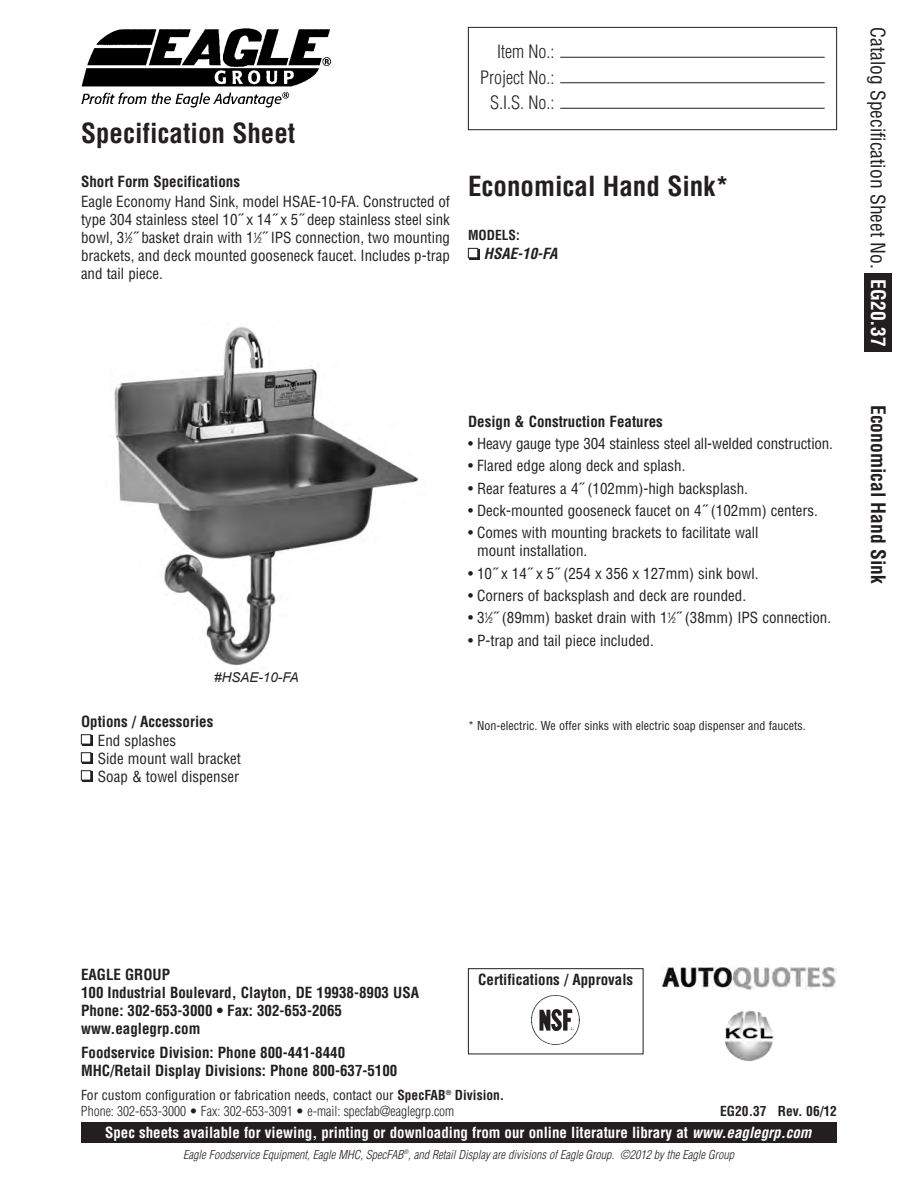
<style>
.page{position:relative;width:918px;height:1188px;background:#fff}
.page>*{position:absolute;margin:0;border:0;box-sizing:border-box;transform-origin:0 0}
.t1{font:700 condensed 27px "Helvetica";color:#231f20}
.t2{font:condensed 19.5px "Helvetica";color:#231f20}
.t3{font:700 condensed 19.5px "Helvetica";color:#231f20}
.t4{font:300 condensed 18px/25.5px "Helvetica";color:#231f20;text-align:right}
.t5{font:condensed 15px/18px "Helvetica";color:#231f20}
.t6{font:700 condensed 15px/18px "Helvetica";color:#231f20}
.t7{font:700 condensed 15px "Helvetica";color:#fff}
.t8{font:italic 700 condensed 15px "Helvetica";color:#231f20}
.t9{font:300 condensed 13.5px/16.2px "Helvetica";color:#231f20}
.t10{font:700 condensed 13.5px "Helvetica";color:#231f20}
.t11{font:italic 13.5px "Arial";color:#231f20}
.t12{font:italic 300 condensed 12px "Helvetica";color:#231f20}
.t13{font:condensed 12px "Helvetica";color:#231f20}
.s1{font-size:7.5px}
.s2{font-weight:700;color:#fff}
.s3{font-weight:400}
.s4{font-weight:700}
.s5{font-style:italic}
</style>
<div class="page">
<div style="left:864px;top:274px;width:28px;height:78px;background:#231f20"></div>
<div style="left:468px;top:27px;width:369px;height:103px;border:1px solid #231f20"></div>
<hr style="left:560px;top:82px;width:265px;height:1px;background:#231f20">
<hr style="left:560px;top:57px;width:265px;height:1px;background:#231f20">
<hr style="left:560px;top:108px;width:265px;height:1px;background:#231f20">
<div style="left:81px;top:1122px;width:756px;height:21px;background:#231f20"></div>
<div style="left:470px;top:250px;width:10px;height:10px;background:#231f20"></div>
<div style="left:468px;top:248px;width:10px;height:10px;background:#fff"></div>
<div style="left:468px;top:248px;width:10px;height:10px;border:1px solid #231f20"></div>
<div style="left:82px;top:736px;width:11px;height:10px;background:#231f20"></div>
<div style="left:81px;top:735px;width:10px;height:9px;background:#fff"></div>
<div style="left:81px;top:734px;width:10px;height:10px;border:1px solid #231f20"></div>
<div style="left:82px;top:754px;width:11px;height:10px;background:#231f20"></div>
<div style="left:81px;top:753px;width:10px;height:9px;background:#fff"></div>
<div style="left:81px;top:752px;width:10px;height:10px;border:1px solid #231f20"></div>
<div style="left:82px;top:772px;width:11px;height:10px;background:#231f20"></div>
<div style="left:81px;top:771px;width:10px;height:9px;background:#fff"></div>
<div style="left:81px;top:770px;width:10px;height:10px;border:1px solid #231f20"></div>
<svg style="left:724px;top:1010px;width:51px;height:51px"></svg>
<img style="left:724px;top:1011px;width:51px;height:49px;border-radius:50%">
<img style="left:662px;top:968px;width:175px;height:22px">
<div style="left:468px;top:968px;width:175px;height:86px;border:1px solid #231f20"></div>
<img style="left:531px;top:994px;width:50px;height:51px;border-radius:50%">
<img style="left:114px;top:326px;width:304px;height:340px">
<img style="left:81px;top:28px;width:250px;height:79px">
<h1 class="t1" style="left:81px;top:117px;width:216px">Specification Sheet</h1>
<p class="t6" style="left:81px;top:172px;width:161px">Short Form Specifications</p>
<p class="t5" style="left:81px;top:192px;width:371px;text-align:justify">Eagle Economy Hand Sink, model HSAE-10-FA. Constructed of type 304 stainless steel 10˝ x 14˝ x 5˝ deep stainless steel sink bowl, 3<sup>1</sup>⁄<span class="s1">2</span>˝ basket drain with 1<sup>1</sup>⁄<span class="s1">2</span>˝ IPS connection, two mounting brackets, and deck mounted gooseneck faucet. Includes p-trap and tail piece.</p>
<p class="t4" style="left:480px;top:39px;width:76px">Item No.:<br>Project No.:<br>S.I.S. No.:</p>
<h1 class="t1" style="left:468px;top:170px;width:262px">Economical Hand Sink*</h1>
<p class="t10" style="left:468px;top:227px;width:53px">MODELS:</p>
<p class="t8" style="left:484px;top:245px;width:75px">HSAE-10-FA</p>
<p class="t11" style="left:214px;top:668px;width:86px">#HSAE-10-FA</p>
<p class="t6" style="left:81px;top:712px;width:134px">Options / Accessories</p>
<p class="t5" style="left:98px;top:731px;width:145px">End splashes<br>Side mount wall bracket<br>Soap &amp; towel dispenser</p>
<p class="t6" style="left:468px;top:412px;width:196px">Design &amp; Construction Features</p>
<p class="t5" style="left:468px;top:434px;width:366px">• Heavy gauge type 304 stainless steel all-welded construction.</p>
<p class="t5" style="left:468px;top:457px;width:219px">• Flared edge along deck and splash.</p>
<p class="t5" style="left:468px;top:479px;width:281px">• Rear features a 4˝ (102mm)-high backsplash.</p>
<p class="t5" style="left:468px;top:501px;width:351px">• Deck-mounted gooseneck faucet on 4˝ (102mm) centers.</p>
<p class="t5" style="left:477px;top:524px;width:283px;text-indent:-9px">• Comes with mounting brackets to facilitate wall mount installation.</p>
<p class="t5" style="left:468px;top:564px;width:292px">• 10˝ x 14˝ x 5˝ (254 x 356 x 127mm) sink bowl.</p>
<p class="t5" style="left:468px;top:586px;width:280px">• Corners of backsplash and deck are rounded.</p>
<p class="t5" style="left:468px;top:609px;width:365px">• 3<sup>1</sup>⁄<span class="s1">2</span>˝ (89mm) basket drain with 1<sup>1</sup>⁄<span class="s1">2</span>˝ (38mm) IPS connection.</p>
<p class="t5" style="left:468px;top:631px;width:187px">• P-trap and tail piece included.</p>
<p class="t13" style="left:468px;top:718px;width:339px">* Non-electric. We offer sinks with electric soap dispenser and faucets.</p>
<h2 class="t2" style="left:890px;top:27px;width:321px;rotate:90deg">Catalog Specification Sheet No. <span class="s2">EG20.37</span></h2>
<h2 class="t3" style="left:890px;top:405px;width:180px;rotate:90deg">Economical Hand Sink</h2>
<p class="t6" style="left:81px;top:965px;width:340px">EAGLE GROUP<br>100 Industrial Boulevard, Clayton, DE 19938-8903 USA<br>Phone: 302-653-3000 • Fax: 302-653-2065 www.eaglegrp.com</p>
<p class="t6" style="left:81px;top:1044px;width:318px">Foodservice Division: Phone 800-441-8440<br>MHC/Retail Display Divisions: Phone 800-637-5100</p>
<p class="t6" style="left:478px;top:970px;width:156px">Certifications / Approvals</p>
<p class="t9" style="left:81px;top:1087px;width:425px"><span class="s3">For custom configuration or fabrication needs, contact our</span> <span class="s4">SpecFAB</span><sup>®</sup> <span class="s4">Division.<br></span>Phone: 302-653-3000 • Fax: 302-653-3091 • e-mail: specfab@eaglegrp.com</p>
<p class="t10" style="left:720px;top:1103px;width:118px">EG20.37 Rev. 06/12</p>
<p class="t7" style="left:105px;top:1123px;width:708px">Spec sheets available for viewing, printing or downloading from our online literature library at <span class="s5">www.eaglegrp.com</span></p>
<p class="t12" style="left:183px;top:1147px;width:552px">Eagle Foodservice Equipment, Eagle MHC, SpecFAB<sup>®</sup>, and Retail Display are divisions of Eagle Group. ©2012 by the Eagle Group</p>
</div>
